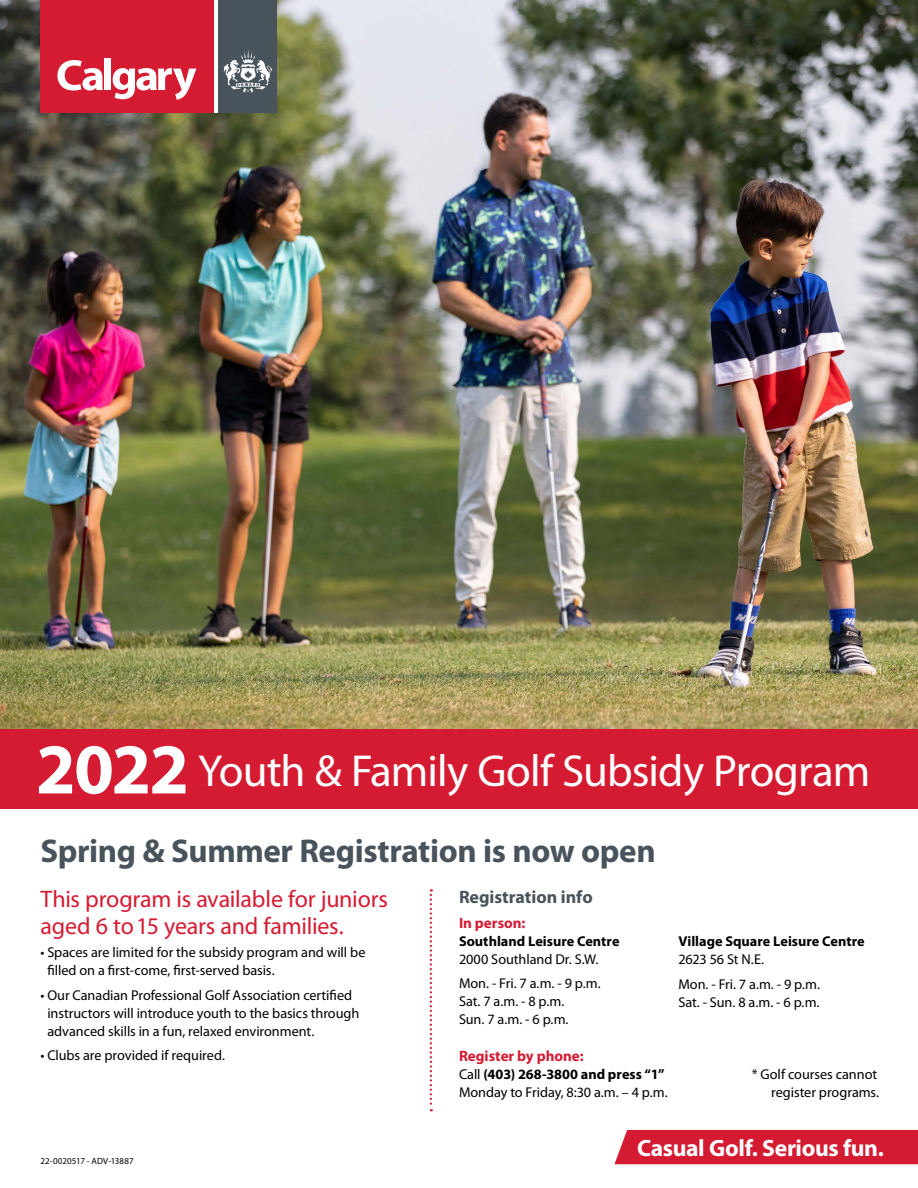
<style>
.page{position:relative;width:918px;height:1188px;background:#fff}
.page>*{position:absolute;margin:0;border:0;box-sizing:border-box;transform-origin:0 0}
.t1{font:45px "Myriad Pro";letter-spacing:-.02em;color:#fff}
.t2{font:700 33px "Myriad Pro";letter-spacing:-.01em;color:#48535b}
.t3{font:24px/27px "Myriad Pro";letter-spacing:-.01em;color:#d51b32}
.t4{font:700 23.7px "Myriad Pro";letter-spacing:-.015em;color:#fff}
.t5{font:700 18px "Myriad Pro";letter-spacing:-.005em;color:#48535b}
.t6{font:700 15px "Myriad Pro";color:#d51b32}
.t7{font:14.25px/18px "Myriad Pro";letter-spacing:-.005em;color:#000}
.t8{font:700 14.25px "Myriad Pro";color:#000}
.t9{font:9px "Myriad Pro";letter-spacing:.005em;color:#000}
.s1{font-weight:700;font-size:72px}
.s2{font-weight:700}
</style>
<div class="page">
<svg style="left:430px;top:889px;width:2px;height:222px"></svg>
<div style="left:0;top:728px;width:918px;height:81px;background:#d51b32"></div>
<img style="left:0;top:0;width:918px;height:728px">
<div style="left:40px;top:0;width:174px;height:113px;background:#d51b32"></div>
<div style="left:218px;top:0;width:59px;height:113px;background:#48535b"></div>
<svg style="left:57px;top:60px;width:46px;height:31px"></svg>
<div style="left:104px;top:59px;width:7px;height:31px;background:#fff"></div>
<svg style="left:113px;top:68px;width:83px;height:32px"></svg>
<hr style="left:214px;top:0;width:4px;height:113px;background:#fff">
<svg style="left:223px;top:50px;width:49px;height:43px"></svg>
<div style="left:614px;top:1130px;width:304px;height:34px;background:#d51b32"></div>
<h1 class="t1" style="left:36px;top:743px;width:836px"><span class="s1">2022</span> Youth &amp; Family Golf Subsidy Program</h1>
<h2 class="t2" style="left:40px;top:829px;width:617px">Spring &amp; Summer Registration is now open</h2>
<h3 class="t3" style="left:40px;top:885px;width:349px">This program is available for juniors aged 6 to 15 years and families.</h3>
<p class="t7" style="left:47px;top:943px;width:320px;text-indent:-7px">• Spaces are limited for the subsidy program and will be filled on a first-come, first-served basis.</p>
<p class="t7" style="left:47px;top:986px;width:313px;text-indent:-7px">• Our Canadian Professional Golf Association certified instructors will introduce youth to the basics through advanced skills in a fun, relaxed environment.</p>
<p class="t7" style="left:40px;top:1046px;width:186px">• Clubs are provided if required.</p>
<p class="t9" style="left:40px;top:1156px;width:95px">22-0020517 - ADV-13887</p>
<p class="t5" style="left:459px;top:885px;width:135px">Registration info</p>
<p class="t6" style="left:459px;top:913px;width:68px">In person:</p>
<p class="t8" style="left:459px;top:931px;width:162px">Southland Leisure Centre</p>
<p class="t7" style="left:459px;top:946px;width:143px;line-height:24.8px">2000 Southland Dr. S.W.<br>Mon. - Fri. 7 a.m. - 9 p.m.</p>
<p class="t7" style="left:459px;top:992px;width:111px">Sat. 7 a.m. - 8 p.m.<br>Sun. 7 a.m. - 6 p.m.</p>
<p class="t8" style="left:678px;top:932px;width:188px">Village Square Leisure Centre</p>
<p class="t7" style="left:678px;top:947px;width:143px;line-height:24.8px">2623 56 St N.E.<br>Mon. - Fri. 7 a.m. - 9 p.m.</p>
<p class="t7" style="left:678px;top:993px;width:143px">Sat. - Sun. 8 a.m. - 6 p.m.</p>
<p class="t6" style="left:459px;top:1046px;width:126px">Register by phone:</p>
<p class="t7" style="left:459px;top:1065px;width:210px">Call <span class="s2">(403) 268-3800 and press “1”<br></span>Monday to Friday, 8:30 a.m. – 4 p.m.</p>
<p class="t7" style="left:752px;top:1065px;width:129px;text-align:right">* Golf courses cannot register programs.</p>
<h3 class="t4" style="left:637px;top:1133px;width:248px">Casual Golf. Serious fun.</h3>
</div>
